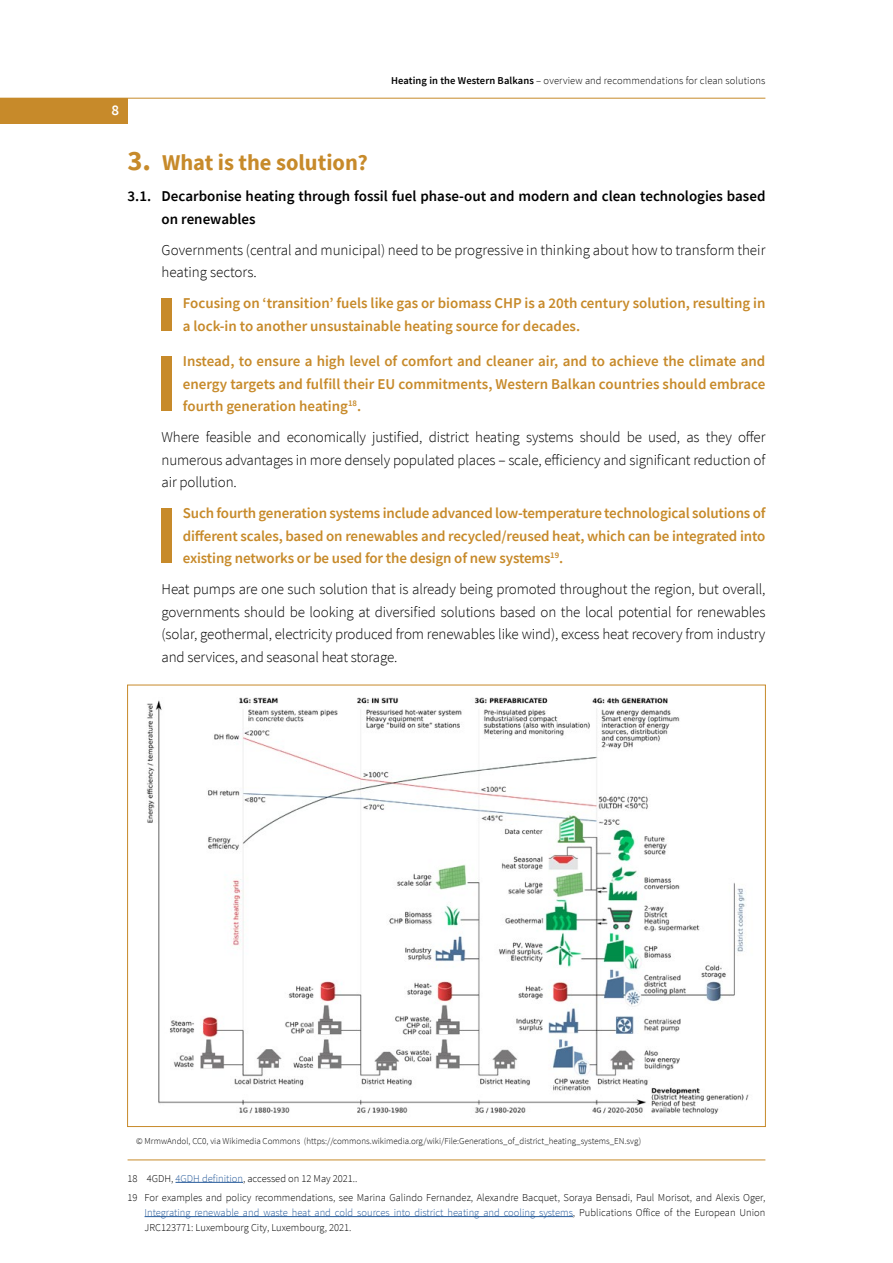
<style>
.page{position:relative;width:893px;height:1263px;background:#fff}
.page>*{position:absolute;margin:0;border:0;box-sizing:border-box;transform-origin:0 0}
.t1{font:700 22.5px "Source Sans Pro";color:#c78a2a}
.t2{font:300 15px/22.5px "Source Sans Pro";letter-spacing:-.01em;color:#000;text-align:justify}
.t3{font:600 15px/22.5px "Source Sans Pro";color:#c78a2a;text-align:justify}
.t4{font:600 15px/22.5px "Source Sans Pro";color:#000}
.t5{font:600 15px "Source Sans Pro";color:#fff}
.t6{font:300 10.5px/19.2px "Source Sans Pro";color:#000}
.t7{font:300 10.5px/15px "Source Sans Pro";color:#275b9b}
.t8{font:300 9px "Source Sans Pro";color:#000}
.s1{font-weight:600}
.s2{font-size:28.5px}
.s3{color:#275b9b}
.s4{color:#000}
</style>
<div class="page">
<hr style="left:128px;top:1159px;width:637px;height:1px;background:#c78a2a">
<hr style="left:175px;top:1182px;width:68px;height:1px;background:#275b9b">
<hr style="left:145px;top:1216px;width:428px;height:1px;background:#275b9b">
<hr style="left:0;top:98px;width:765px;height:1px;background:#c78a2a">
<div style="left:0;top:98px;width:128px;height:25px;background:#c78a2a"></div>
<div style="left:162px;top:298px;width:10px;height:32px;background:#c78a2a"></div>
<div style="left:162px;top:356px;width:10px;height:54px;background:#c78a2a"></div>
<div style="left:162px;top:508px;width:10px;height:54px;background:#c78a2a"></div>
<img style="left:146px;top:697px;width:603px;height:417px">
<p class="t5" style="left:111px;top:101px;width:9px">8</p>
<p class="t6" style="left:391px;top:71px;width:376px"><span class="s1">Heating in the Western Balkans</span> – overview and recommendations for clean solutions</p>
<h1 class="t1" style="left:128px;top:147px;width:242px"><span class="s2">3.</span> What is the solution?</h1>
<p class="t4" style="left:162px;top:185px;width:605px;text-indent:-34px">3.1. Decarbonise heating through fossil fuel phase-out and modern and clean technologies based on renewables</p>
<p class="t2" style="left:162px;top:238px;width:605px">Governments (central and municipal) need to be progressive in thinking about how to transform their heating sectors.</p>
<p class="t3" style="left:183px;top:292px;width:584px">Focusing on ‘transition’ fuels like gas or biomass CHP is a 20th century solution, resulting in a lock-in to another unsustainable heating source for decades.</p>
<p class="t3" style="left:183px;top:350px;width:584px">Instead, to ensure a high level of comfort and cleaner air, and to achieve the climate and energy targets and fulfill their EU commitments, Western Balkan countries should embrace fourth generation heating<sup>18</sup>.</p>
<p class="t2" style="left:162px;top:426px;width:605px">Where feasible and economically justified, district heating systems should be used, as they offer numerous advantages in more densely populated places – scale, efficiency and significant reduction of air pollution.</p>
<p class="t3" style="left:183px;top:502px;width:584px">Such fourth generation systems include advanced low-temperature technological solutions of different scales, based on renewables and recycled/reused heat, which can be integrated into existing networks or be used for the design of new systems<sup>19</sup>.</p>
<p class="t2" style="left:162px;top:578px;width:605px">Heat pumps are one such solution that is already being promoted throughout the region, but overall, governments should be looking at diversified solutions based on the local potential for renewables (solar, geothermal, electricity produced from renewables like wind), excess heat recovery from industry and services, and seasonal heat storage.</p>
<p class="t8" style="left:136px;top:1136px;width:507px">© MrmwAndol, CC0, via Wikimedia Commons (https://commons.wikimedia.org/wiki/File:Generations_of_district_heating_systems_EN.svg)</p>
<p class="t6" style="left:128px;top:1168px;width:639px">18 4GDH, <span class="s3">4GDH definition</span>, accessed on 12 May 2021..<br>19 For examples and policy recommendations, see Marina Galindo Fernandez, Alexandre Bacquet, Soraya Bensadi, Paul Morisot, and Alexis Oger,</p>
<p class="t7" style="left:145px;top:1205px;width:622px">Integrating renewable and waste heat and cold sources into district heating and cooling systems<span class="s4">, Publications Office of the European Union<br>JRC123771: Luxembourg City, Luxembourg, 2021.</span></p>
</div>
